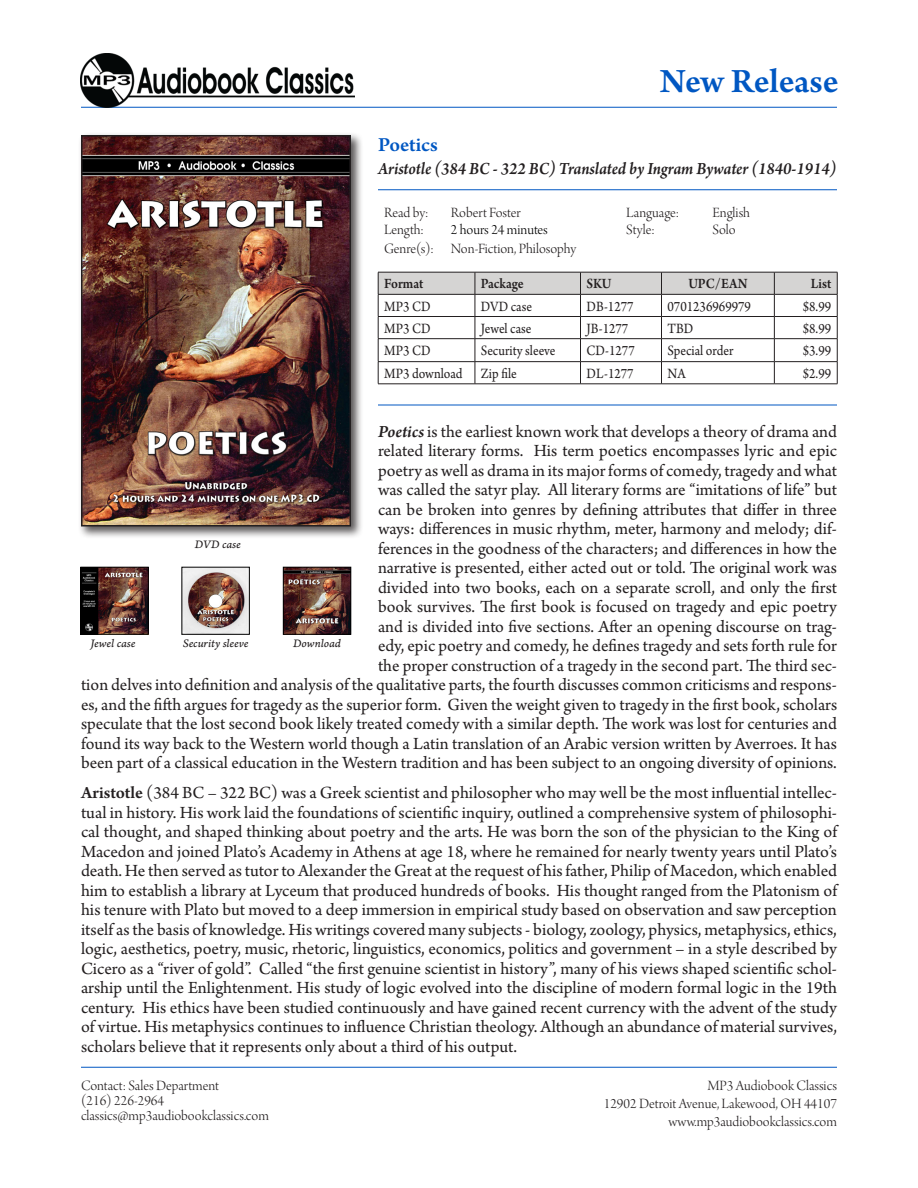
<style>
.page{position:relative;width:918px;height:1188px;background:#fff}
.page>*{position:absolute;margin:0;border:0;box-sizing:border-box;transform-origin:0 0}
.t1{font:600 36px "Arno Pro";letter-spacing:-.005em;color:#0057c2}
.t2{font:600 21px "Arno Pro";color:#0057c2}
.Description{font:18px/19.5px "Arno Pro";color:#231f20;text-align:justify}
.Summaries{font:18px/19.5px "Arno Pro";color:#231f20;text-align:right}
.Description-2{font:italic 600 18px "Arno Pro";color:#231f20;scale:.93 1}
.Description-3{font:15px "Arno Pro Light Display";color:#231f20}
.Description-4{font:15px "Arno Pro";color:#231f20;scale:.9 1}
.Description-5{font:600 15px "Arno Pro";color:#231f20;scale:.9 1}
.Data_table{font:15px "Arno Pro Light Display";color:#000}
.Description-6{font:12px "Arno Pro Italic Caption";letter-spacing:-.005em;color:#231f20}
.s1{font-weight:600;font-style:italic}
.s2{font-weight:600}
</style>
<div class="page">
<img style="left:83px;top:569px;width:63px;height:63px">
<div style="left:81px;top:567px;width:67px;height:67px;border:1px solid #000"></div>
<img style="left:285px;top:569px;width:64px;height:63px">
<div style="left:283px;top:567px;width:68px;height:67px;border:1px solid #000"></div>
<img style="left:184px;top:569px;width:64px;height:63px">
<hr style="left:378px;top:189px;width:459px;height:1px;background:#0057c2">
<hr style="left:378px;top:405px;width:459px;height:1px;background:#0057c2">
<hr style="left:81px;top:1067px;width:756px;height:1px;background:#0057c2">
<hr style="left:81px;top:107px;width:756px;height:1px;background:#0057c2">
<div style="left:78px;top:132px;width:286px;height:407px;background:#231f20;opacity:.75"></div>
<img style="left:84px;top:138px;width:264px;height:385px">
<div style="left:81px;top:135px;width:270px;height:391px;border:2px solid #231f20"></div>
<img style="left:81px;top:54px;width:274px;height:54px">
<svg style="left:378px;top:272px;width:460px;height:112px"></svg>
<hr style="left:378px;top:384px;width:97px;height:1px;background:#231f20">
<hr style="left:475px;top:384px;width:105px;height:1px;background:#231f20">
<hr style="left:580px;top:384px;width:82px;height:1px;background:#231f20">
<hr style="left:662px;top:384px;width:112px;height:1px;background:#231f20">
<hr style="left:774px;top:384px;width:63px;height:1px;background:#231f20">
<p class="t2" style="left:378px;top:133px;width:61px">Poetics</p>
<p class="t1" style="left:660px;top:60px;width:180px">New Release</p>
<p class="Description-2" style="left:378px;top:158px;width:494px">Aristotle (384 BC - 322 BC) Translated by Ingram Bywater (1840-1914)</p>
<p class="Description-3" style="left:384px;top:205px;width:46px">Read by:</p>
<p class="Description-3" style="left:451px;top:205px;width:71px">Robert Foster</p>
<p class="Description-3" style="left:626px;top:205px;width:54px">Language:</p>
<p class="Description-3" style="left:713px;top:205px;width:39px">English</p>
<p class="Description-3" style="left:384px;top:221px;width:41px">Length:</p>
<p class="Data_table" style="left:451px;top:221px;width:99px">2 hours 24 minutes</p>
<p class="Description-3" style="left:626px;top:221px;width:30px">Style:</p>
<p class="Description-3" style="left:713px;top:221px;width:25px">Solo</p>
<p class="Description-3" style="left:384px;top:240px;width:51px">Genre(s):</p>
<p class="Description-3" style="left:451px;top:240px;width:127px">Non-Fiction, Philosophy</p>
<p class="Description-5" style="left:384px;top:275px;width:45px">Format</p>
<p class="Description-5" style="left:481px;top:275px;width:49px">Package</p>
<p class="Description-5" style="left:586px;top:275px;width:29px">SKU</p>
<p class="Description-5" style="left:688px;top:275px;width:67px">UPC/EAN</p>
<p class="Description-5" style="left:811px;top:275px;width:24px">List</p>
<p class="Description-4" style="left:384px;top:297px;width:53px">MP3 CD</p>
<p class="Description-4" style="left:481px;top:297px;width:58px">DVD case</p>
<p class="Description-4" style="left:586px;top:297px;width:54px">DB-1277</p>
<p class="Description-4" style="left:668px;top:297px;width:94px">0701236969979</p>
<p class="Description-4" style="left:803px;top:297px;width:33px">$8.99</p>
<p class="Description-4" style="left:384px;top:320px;width:53px">MP3 CD</p>
<p class="Description-4" style="left:481px;top:320px;width:58px">Jewel case</p>
<p class="Description-4" style="left:586px;top:320px;width:48px">JB-1277</p>
<p class="Description-4" style="left:668px;top:320px;width:30px">TBD</p>
<p class="Description-4" style="left:803px;top:320px;width:33px">$8.99</p>
<p class="Description-4" style="left:384px;top:342px;width:53px">MP3 CD</p>
<p class="Description-4" style="left:481px;top:342px;width:84px">Security sleeve</p>
<p class="Description-4" style="left:586px;top:342px;width:55px">CD-1277</p>
<p class="Description-4" style="left:668px;top:342px;width:75px">Special order</p>
<p class="Description-4" style="left:803px;top:342px;width:33px">$3.99</p>
<p class="Description-4" style="left:384px;top:365px;width:89px">MP3 download</p>
<p class="Description-4" style="left:481px;top:365px;width:41px">Zip file</p>
<p class="Description-4" style="left:586px;top:365px;width:54px">DL-1277</p>
<p class="Description-4" style="left:668px;top:365px;width:22px">NA</p>
<p class="Description-4" style="left:803px;top:365px;width:33px">$2.99</p>
<p class="Summaries" style="left:81px;top:422px;width:758px"><span class="s1">Poetics</span> is the earliest known work that develops a theory of drama and<br>related literary forms. His term poetics encompasses lyric and epic<br>poetry as well as drama in its major forms of comedy, tragedy and what<br>was called the satyr play. All literary forms are “imitations of life” but<br>can be broken into genres by defining attributes that differ in three<br>ways: differences in music rhythm, meter, harmony and melody; dif-<br>ferences in the goodness of the characters; and differences in how the<br>narrative is presented, either acted out or told. The original work was<br>divided into two books, each on a separate scroll, and only the first<br>book survives. The first book is focused on tragedy and epic poetry<br>and is divided into five sections. After an opening discourse on trag-<br>edy, epic poetry and comedy, he defines tragedy and sets forth rule for<br>the proper construction of a tragedy in the second part. The third sec-<br>tion delves into definition and analysis of the qualitative parts, the fourth discusses common criticisms and respons&shy;es, and the fifth argues for tragedy as the superior form. Given the weight given to tragedy in the first book, scholars speculate that the lost second book likely treated comedy with a similar depth. The work was lost for centuries and found its way back to the Western world though a Latin translation of an Arabic version written by Averroes. It has been part of a classical education in the Western tradition and has been subject to an ongoing diversity of opinions.</p>
<p class="Description-6" style="left:195px;top:537px;width:48px">DVD case</p>
<p class="Description-6" style="left:91px;top:636px;width:46px">Jewel case</p>
<p class="Description-6" style="left:183px;top:636px;width:67px">Security sleeve</p>
<p class="Description-6" style="left:293px;top:636px;width:49px">Download</p>
<p class="Description" style="left:81px;top:784px;width:758px"><span class="s2">Aristotle</span> (384 BC – 322 BC) was a Greek scientist and philosopher who may well be the most influential intellec&shy;tual in history. His work laid the foundations of scientific inquiry, outlined a comprehensive system of philosophi&shy;cal thought, and shaped thinking about poetry and the arts. He was born the son of the physician to the King of Macedon and joined Plato’s Academy in Athens at age 18, where he remained for nearly twenty years until Plato’s death. He then served as tutor to Alexander the Great at the request of his father, Philip of Macedon, which enabled him to establish a library at Lyceum that produced hundreds of books. His thought ranged from the Platonism of his tenure with Plato but moved to a deep immersion in empirical study based on observation and saw perception itself as the basis of knowledge. His writings covered many subjects - biology, zoology, physics, metaphysics, ethics, logic, aesthetics, poetry, music, rhetoric, linguistics, economics, politics and government – in a style described by Cicero as a “river of gold”. Called “the first genuine scientist in history”, many of his views shaped scientific schol&shy;arship until the Enlightenment. His study of logic evolved into the discipline of modern formal logic in the 19th century. His ethics have been studied continuously and have gained recent currency with the advent of the study of virtue. His metaphysics continues to influence Christian theology. Although an abundance of material survives, scholars believe that it represents only about a third of his output.</p>
<p class="Description-3" style="left:81px;top:1078px;width:140px">Contact: Sales Department</p>
<p class="Description-3" style="left:81px;top:1093px;width:85px">(216) 226-2964</p>
<p class="Description-3" style="left:81px;top:1108px;width:189px">classics@mp3audiobookclassics.com</p>
<p class="Description-3" style="left:707px;top:1078px;width:131px">MP3 Audiobook Classics</p>
<p class="Description-3" style="left:604px;top:1096px;width:235px">12902 Detroit Avenue, Lakewood, OH 44107</p>
<p class="Description-3" style="left:669px;top:1114px;width:170px">www.mp3audiobookclassics.com</p>
</div>
